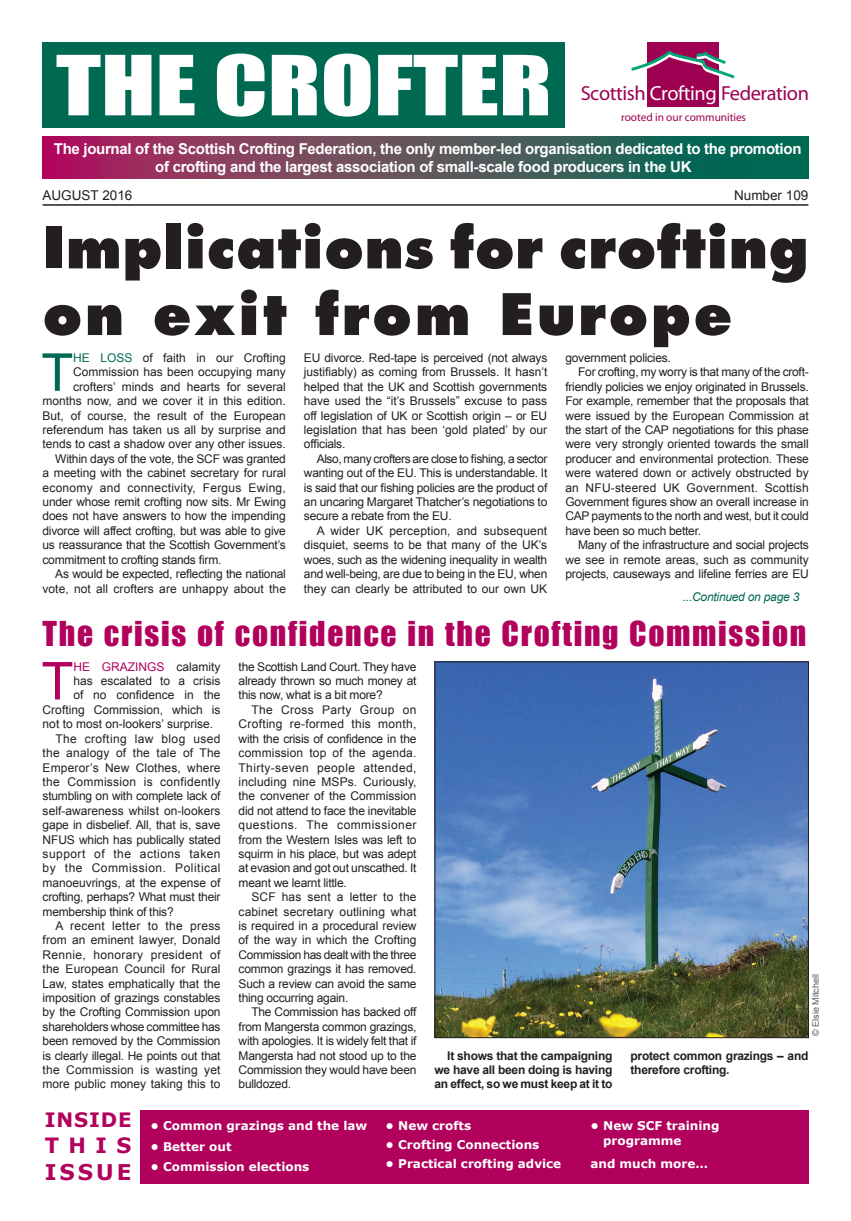
<style>
.page{position:relative;width:851px;height:1221px;background:#fff}
.page>*{position:absolute;margin:0;border:0;box-sizing:border-box;transform-origin:0 0}
.t1{font:76.5px "Impact";color:#fff;scale:1.28 1}
.Header_1{font:800 55.5px/66.6px "Futura";letter-spacing:.015em;color:#231f20}
.Drop_Cap{font:52.2px "Arial";color:#b1015c}
.Drop_Cap-2{font:52.2px "Arial";color:#006951}
.Header_2{font:31.5px "Impact";letter-spacing:.055em;color:#b1015c}
.t2{font:700 21.6px "Verdana";letter-spacing:.14em;color:#b1015c}
.t3{font:700 21px "Verdana";color:#b1015c}
.t4{font:20.4px "Myriad";letter-spacing:-.02em;color:#9e0151}
.t5{font:700 19.8px "Verdana";letter-spacing:.045em;color:#b1015c}
.main_body_text{font:700 15px/18px "Arial";letter-spacing:-.02em;color:#fff;text-align:center}
.t6{font:13.5px "Arial";color:#231f20}
.main_body_text-2{font:12px/14.4px "Arial";letter-spacing:-.02em;color:#231f20;text-align:justify}
.Drop_Cap-3{font:12px/14.4px "Arial";color:#231f20;text-align:right}
.t7{font:700 12px/14.4px "Verdana";color:#fff}
.main_body_text-3{font:700 12px/14.4px "Arial";letter-spacing:-.02em;color:#231f20;text-align:justify}
.Green_Italic_Outro{font:italic 12px "Arial";letter-spacing:-.02em;color:#006951}
.Drop_Cap-4{font:12px "Arial";color:#b1015c}
.t8{font:11.4px "Myriad";letter-spacing:-.005em;color:#9e0151}
.credit{font:9px "Arial";color:#57585a}
.s1{color:#fff}
.s2{color:#006951}
.s3{color:#231f20}
</style>
<div class="page">
<div style="left:43px;top:43px;width:522px;height:85px;background:#006951"></div>
<hr style="left:43px;top:204px;width:765px;height:2px;background:#231f20">
<svg style="left:43px;top:136px;width:765px;height:43px;background:#584e5a"></svg>
<div style="left:647px;top:43px;width:72px;height:64px;background:#9e0151"></div>
<svg style="left:631px;top:50px;width:104px;height:29px"></svg>
<div style="left:140px;top:1110px;width:668px;height:73px;background:#b1015c"></div>
<img style="left:436px;top:663px;width:370px;height:372px">
<div style="left:434px;top:661px;width:374px;height:376px;border:1px solid #231f20"></div>
<p class="t1" style="left:56px;top:26px;width:389px">THE CROFTER</p>
<p class="t4" style="left:580px;top:83px;width:230px">Scottish <span class="s1">Crofting</span> Federation</p>
<p class="t8" style="left:621px;top:112px;width:126px">rooted in our communities</p>
<p class="main_body_text" style="left:54px;top:140px;width:749px">The journal of the Scottish Crofting Federation, the only member-led organisation dedicated to the promotion of crofting and the largest association of small-scale food producers in the UK</p>
<p class="t6" style="left:43px;top:188px;width:91px">AUGUST 2016</p>
<p class="t6" style="left:734px;top:188px;width:76px">Number 109</p>
<p class="Header_1" style="left:43px;top:215px;width:767px">Implications for crofting on exit from Europe</p>
<p class="Drop_Cap-3" style="left:43px;top:350px;width:245px"><span class="s2">HE LOSS</span> of faith in our Crofting Commission has been occupying many crofters’ minds and hearts for several months now, and we cover it in this edition.<br>But, of course, the result of the European referendum has taken us all by surprise and tends to cast a shadow over any other issues.</p>
<p class="main_body_text-2" style="left:43px;top:451px;width:245px;text-indent:13px">Within days of the vote, the SCF was granted a meeting with the cabinet secretary for rural economy and connectivity, Fergus Ewing, under whose remit crofting now sits. Mr Ewing does not have answers to how the impending divorce will affect crofting, but was able to give us reassurance that the Scottish Government’s commitment to crofting stands firm.</p>
<p class="main_body_text-2" style="left:43px;top:566px;width:245px;text-align:right">As would be expected, reflecting the national vote, not all crofters are unhappy about the</p>
<p class="Drop_Cap-2" style="left:41px;top:343px;width:33px">T</p>
<p class="main_body_text-2" style="left:304px;top:350px;width:245px">EU divorce. Red-tape is perceived (not always justifiably) as coming from Brussels. It hasn’t helped that the UK and Scottish governments have used the “it’s Brussels” excuse to pass off legislation of UK or Scottish origin – or EU legislation that has been ‘gold plated’ by our officials.</p>
<p class="main_body_text-2" style="left:304px;top:451px;width:245px;text-indent:13px">Also, many crofters are close to fishing, a sector wanting out of the EU. This is understandable. It is said that our fishing policies are the product of an uncaring Margaret Thatcher’s negotiations to secure a rebate from the EU.</p>
<p class="main_body_text-2" style="left:304px;top:523px;width:245px;text-indent:13px">A wider UK perception, and subsequent disquiet, seems to be that many of the UK’s woes, such as the widening inequality in wealth and well-being, are due to being in the EU, when they can clearly be attributed to our own UK</p>
<p class="main_body_text-2" style="left:565px;top:350px;width:107px">government policies.</p>
<p class="main_body_text-2" style="left:565px;top:365px;width:245px;text-indent:13px">For crofting, my worry is that many of the croft&shy;friendly policies we enjoy originated in Brussels.<br>For example, remember that the proposals that were issued by the European Commission at the start of the CAP negotiations for this phase were very strongly oriented towards the small producer and environmental protection. These were watered down or actively obstructed by an NFU-steered UK Government. Scottish Government figures show an overall increase in CAP payments to the north and west, but it could have been so much better.</p>
<p class="main_body_text-2" style="left:565px;top:538px;width:245px;text-indent:13px">Many of the infrastructure and social projects we see in remote areas, such as community projects, causeways and lifeline ferries are EU</p>
<p class="Green_Italic_Outro" style="left:682px;top:589px;width:118px">...Continued on page 3</p>
<p class="Header_2" style="left:43px;top:609px;width:765px">The crisis of confidence in the Crofting Commission</p>
<p class="Drop_Cap" style="left:41px;top:651px;width:33px">T</p>
<p class="Drop_Cap-4" style="left:73px;top:659px;width:149px">HE GRAZINGS <span class="s3">calamity</span></p>
<p class="Drop_Cap-3" style="left:73px;top:673px;width:149px">has escalated to a crisis</p>
<p class="Drop_Cap-3" style="left:73px;top:688px;width:149px">of no confidence in the</p>
<p class="Drop_Cap-3" style="left:43px;top:702px;width:179px">Crofting Commission, which is</p>
<p class="Drop_Cap-3" style="left:43px;top:716px;width:172px">not to most on-lookers’ surprise.</p>
<p class="main_body_text-2" style="left:43px;top:731px;width:179px;text-indent:13px">The crofting law blog used the analogy of the tale of The Emperor’s New Clothes, where the Commission is confidently stumbling on with complete lack of self-awareness whilst on-lookers gape in disbelief. All, that is, save NFUS which has publically stated support of the actions taken by the Commission. Political manoeuvrings, at the expense of crofting, perhaps? What must their membership think of this?</p>
<p class="main_body_text-2" style="left:43px;top:918px;width:179px;text-indent:13px">A recent letter to the press from an eminent lawyer, Donald Rennie, honorary president of the European Council for Rural Law, states emphatically that the imposition of grazings constables by the Crofting Commission upon shareholders whose committee has been removed by the Commission is clearly illegal. He points out that the Commission is wasting yet more public money taking this to</p>
<p class="main_body_text-2" style="left:238px;top:659px;width:179px">the Scottish Land Court. They have already thrown so much money at this now, what is a bit more?</p>
<p class="main_body_text-2" style="left:238px;top:702px;width:179px;text-indent:13px">The Cross Party Group on Crofting re-formed this month, with the crisis of confidence in the commission top of the agenda.<br>Thirty-seven people attended, including nine MSPs. Curiously, the convener of the Commission did not attend to face the inevitable questions. The commissioner from the Western Isles was left to squirm in his place, but was adept at evasion and got out unscathed. It meant we learnt little.</p>
<p class="main_body_text-2" style="left:238px;top:889px;width:179px;text-indent:13px">SCF has sent a letter to the cabinet secretary outlining what is required in a procedural review of the way in which the Crofting Commission has dealt with the three common grazings it has removed.<br>Such a review can avoid the same thing occurring again.</p>
<p class="main_body_text-2" style="left:238px;top:1004px;width:179px;text-indent:13px">The Commission has backed off from Mangersta common grazings, with apologies. It is widely felt that if Mangersta had not stood up to the Commission they would have been bulldozed.</p>
<p class="credit" style="left:810px;top:1035px;width:63px;rotate:-90deg">© Elsie Mitchell</p>
<p class="main_body_text-3" style="left:434px;top:1048px;width:179px;text-indent:13px">It shows that the campaigning we have all been doing is having an effect, so we must keep at it to</p>
<p class="main_body_text-3" style="left:630px;top:1048px;width:179px">protect common grazings – and therefore crofting.</p>
<p class="t5" style="left:45px;top:1106px;width:88px">INSIDE</p>
<p class="t3" style="left:45px;top:1131px;width:88px">THIS</p>
<p class="t2" style="left:45px;top:1157px;width:88px">ISSUE</p>
<p class="t7" style="left:150px;top:1118px;width:218px">• Common grazings and the law</p>
<p class="t7" style="left:150px;top:1138px;width:83px">• Better out</p>
<p class="t7" style="left:150px;top:1159px;width:160px">• Commission elections</p>
<p class="t7" style="left:385px;top:1118px;width:87px">• New crofts</p>
<p class="t7" style="left:385px;top:1137px;width:155px">• Crofting Connections</p>
<p class="t7" style="left:385px;top:1155px;width:177px">• Practical crofting advice</p>
<p class="t7" style="left:603px;top:1118px;width:118px;text-indent:-13px">• New SCF training programme</p>
<p class="t7" style="left:590px;top:1155px;width:119px">and much more…</p>
</div>
